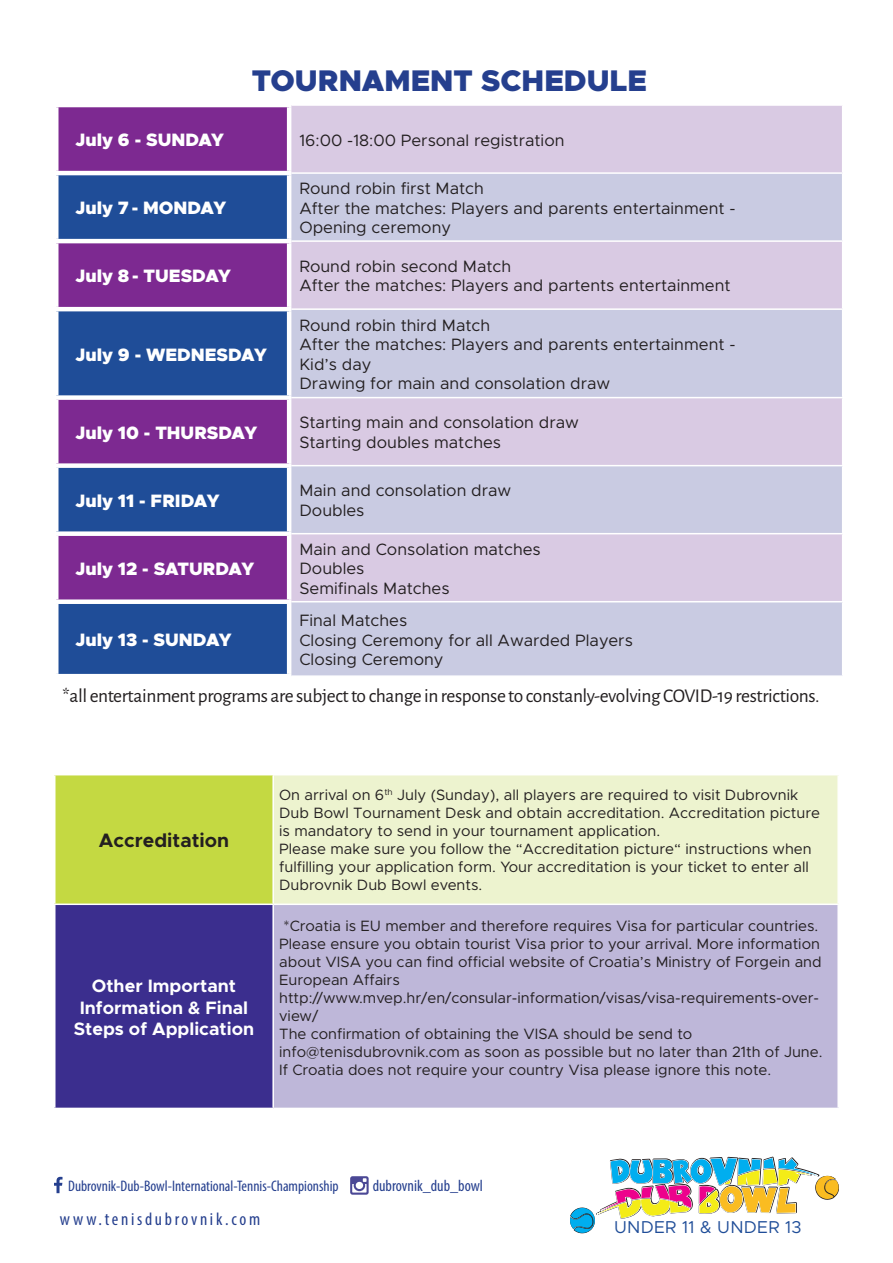
<style>
.page{position:relative;width:893px;height:1263px;background:#fff}
.page>*{position:absolute;margin:0;border:0;box-sizing:border-box;transform-origin:0 0}
.t1{font:900 30px "Metropolis";color:#253f8e}
.Body_Text{font:19.5px "Alegreya Sans";letter-spacing:-.02em;color:#231f20}
.t2{font:700 19.5px "Metropolis";color:#231f20}
.t3{font:900 18px "Metropolis";color:#fff}
.t4{font:700 18px/21.6px "Metropolis";color:#fff;text-align:center}
.t5{font:condensed 18px "Myriad Pro";letter-spacing:.15em;color:#253f8e}
.Body_Text-2{font:17.25px "Metropolis";letter-spacing:.015em;color:#1f4d98}
.t6{font:16.5px/19.5px "Metropolis";color:#231f20}
.t7{font:condensed 16.2px "Myriad Pro";color:#253f8e}
.t8{font:condensed 15.3px "Myriad Pro";color:#253f8e}
.t9{font:15px/18px "Metropolis";color:#231f20}
</style>
<div class="page">
<div style="left:58px;top:107px;width:229px;height:64px;background:#7d2991"></div>
<div style="left:291px;top:106px;width:551px;height:66px;background:#d9cae3"></div>
<svg style="left:58px;top:175px;width:229px;height:499px;background:#463f95"></svg>
<svg style="left:291px;top:174px;width:551px;height:501px;background:#cfcae2"></svg>
<hr style="left:291px;top:240px;width:552px;height:2px;background:#fff">
<hr style="left:291px;top:308px;width:552px;height:2px;background:#fff">
<hr style="left:291px;top:397px;width:552px;height:1px;background:#fff">
<hr style="left:291px;top:465px;width:552px;height:1px;background:#fff">
<hr style="left:291px;top:533px;width:552px;height:1px;background:#fff">
<hr style="left:291px;top:601px;width:552px;height:1px;background:#fff">
<hr style="left:54px;top:239px;width:237px;height:4px;background:#fff">
<hr style="left:54px;top:307px;width:237px;height:4px;background:#fff">
<div style="left:54px;top:395px;width:237px;height:5px;background:#fff"></div>
<div style="left:54px;top:463px;width:237px;height:5px;background:#fff"></div>
<div style="left:54px;top:531px;width:237px;height:5px;background:#fff"></div>
<div style="left:54px;top:599px;width:237px;height:5px;background:#fff"></div>
<div style="left:55px;top:775px;width:218px;height:129px;background:#c4d942"></div>
<div style="left:273px;top:775px;width:565px;height:129px;background:#edf3cf"></div>
<div style="left:55px;top:904px;width:218px;height:204px;background:#3b2e8e"></div>
<div style="left:273px;top:904px;width:565px;height:204px;background:#beb7d9"></div>
<hr style="left:837px;top:775px;width:2px;height:128px;background:#fff">
<hr style="left:273px;top:903px;width:566px;height:2px;background:#fff">
<hr style="left:837px;top:905px;width:2px;height:203px;background:#fff">
<hr style="left:54px;top:775px;width:2px;height:128px;background:#fff">
<hr style="left:272px;top:775px;width:2px;height:128px;background:#fff">
<hr style="left:54px;top:903px;width:219px;height:2px;background:#fff">
<hr style="left:54px;top:905px;width:2px;height:203px;background:#fff">
<hr style="left:272px;top:905px;width:2px;height:203px;background:#fff">
<svg style="left:570px;top:1068px;width:269px;height:165px"></svg>
<svg style="left:54px;top:1177px;width:9px;height:16px"></svg>
<svg style="left:350px;top:1176px;width:19px;height:19px"></svg>
<p class="t1" style="left:252px;top:62px;width:396px">TOURNAMENT SCHEDULE</p>
<p class="t3" style="left:76px;top:128px;width:150px">July 6 - SUNDAY</p>
<p class="t6" style="left:299px;top:130px;width:267px">16:00 -18:00 Personal registration</p>
<p class="t3" style="left:76px;top:196px;width:152px">July 7 - MONDAY</p>
<p class="t6" style="left:299px;top:179px;width:186px">Round robin first Match</p>
<p class="t6" style="left:299px;top:198px;width:438px">After the matches: Players and parents entertainment -<br>Opening ceremony</p>
<p class="t3" style="left:76px;top:264px;width:157px">July 8 - TUESDAY</p>
<p class="t6" style="left:299px;top:256px;width:433px">Round robin second Match<br>After the matches: Players and partents entertainment</p>
<p class="t3" style="left:76px;top:343px;width:193px">July 9 - WEDNESDAY</p>
<p class="t3" style="left:76px;top:421px;width:183px">July 10 - THURSDAY</p>
<p class="t6" style="left:299px;top:315px;width:438px">Round robin third Match<br>After the matches: Players and parents entertainment -<br>Kid’s day</p>
<p class="t6" style="left:299px;top:374px;width:312px">Drawing for main and consolation draw</p>
<p class="t6" style="left:299px;top:413px;width:281px">Starting main and consolation draw</p>
<p class="t6" style="left:299px;top:432px;width:203px">Starting doubles matches</p>
<p class="t3" style="left:76px;top:489px;width:145px">July 11 - FRIDAY</p>
<p class="t6" style="left:299px;top:481px;width:213px">Main and consolation draw<br>Doubles</p>
<p class="t3" style="left:76px;top:557px;width:180px">July 12 - SATURDAY</p>
<p class="t3" style="left:76px;top:628px;width:158px">July 13 - SUNDAY</p>
<p class="t6" style="left:299px;top:539px;width:243px">Main and Consolation matches<br>Doubles</p>
<p class="t6" style="left:299px;top:578px;width:152px">Semifinals Matches</p>
<p class="t6" style="left:299px;top:610px;width:335px">Final Matches<br>Closing Ceremony for all Awarded Players<br>Closing Ceremony</p>
<p class="Body_Text" style="left:63px;top:683px;width:758px">*all entertainment programs are subject to change in response to constanly-evolving COVID-19 restrictions.</p>
<p class="t2" style="left:99px;top:828px;width:132px">Accreditation</p>
<p class="t4" style="left:74px;top:975px;width:182px">Other Important<br>Information &amp; Final<br>Steps of Application</p>
<p class="t9" style="left:279px;top:786px;width:542px">On arrival on 6<sup>th</sup> July (Sunday), all players are required to visit Dubrovnik<br>Dub Bowl Tournament Desk and obtain accreditation. Accreditation picture is mandatory to send in your tournament application.</p>
<p class="t9" style="left:279px;top:840px;width:534px">Please make sure you follow the “Accreditation picture“ instructions when fulfilling your application form. Your accreditation is your ticket to enter all<br>Dubrovnik Dub Bowl events.</p>
<p class="t9" style="left:279px;top:917px;width:545px">*Croatia is EU member and therefore requires Visa for particular countries.<br>Please ensure you obtain tourist Visa prior to your arrival. More information about VISA you can find official website of Croatia’s Ministry of Forgein and European Affairs http://www.mvep.hr/en/consular-information/visas/visa-requirements-over&shy;view/<br>The confirmation of obtaining the VISA should be send to info@tenisdubrovnik.com as soon as possible but no later than 21th of June.<br>If Croatia does not require your country Visa please ignore this note.</p>
<p class="t8" style="left:68px;top:1176px;width:272px">Dubrovnik-Dub-Bowl-International-Tennis-Championship</p>
<p class="t7" style="left:373px;top:1176px;width:112px">dubrovnik_dub_bowl</p>
<p class="t5" style="left:60px;top:1208px;width:202px">www.tenisdubrovnik.com</p>
<p class="Body_Text-2" style="left:614px;top:1216px;width:189px">UNDER 11 &amp; UNDER 13</p>
</div>
